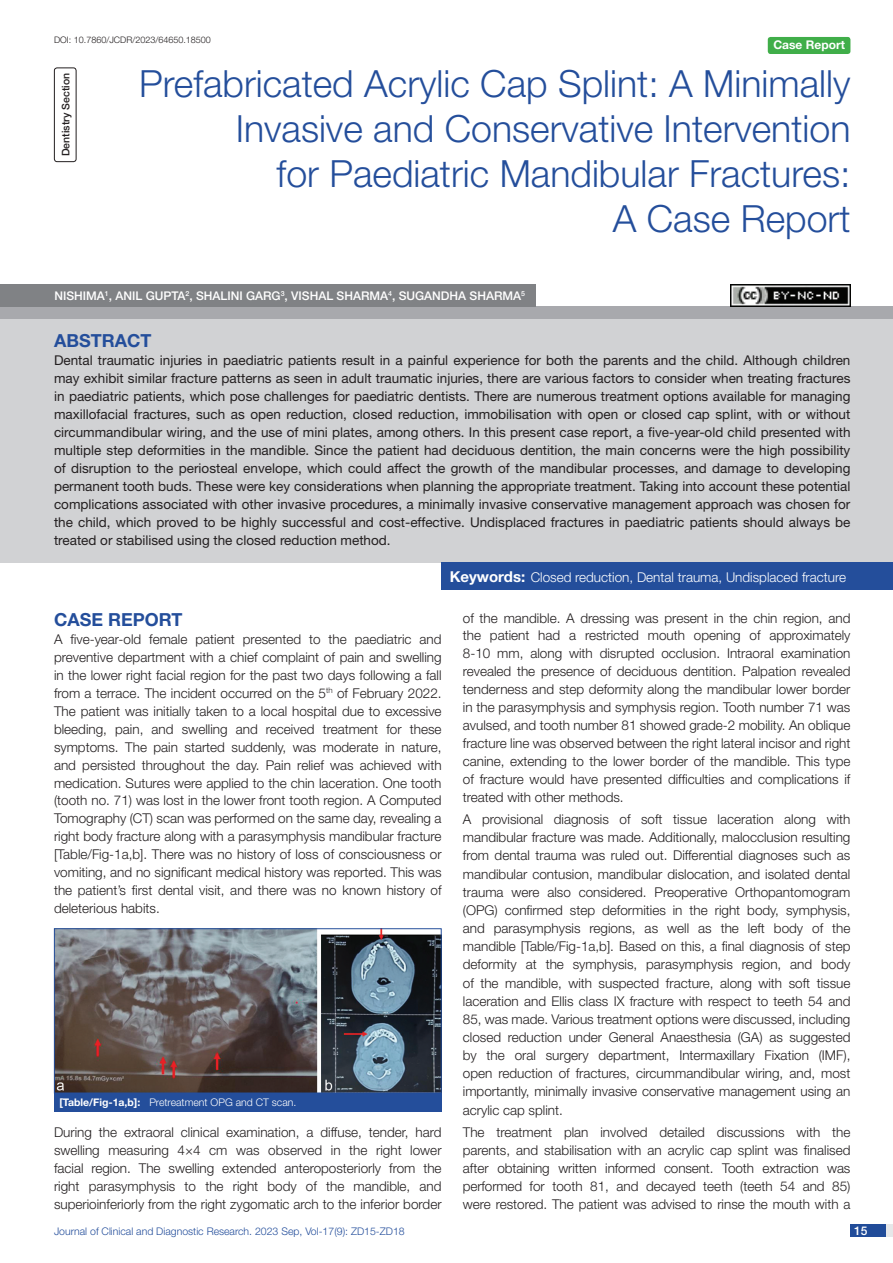
<style>
.page{position:relative;width:893px;height:1263px;background:#fff}
.page>*{position:absolute;margin:0;border:0;box-sizing:border-box;transform-origin:0 0}
.t1{font:300 37.5px/45px "Helvetica Neue";color:#244e9b;text-align:right}
.Heading{font:700 18px "Helvetica Neue";color:#244e9b}
.Abstract_head{font:700 18px "Helvetica Neue";color:#244e9b}
.Body_text{font:300 13.5px/18px "Helvetica Neue";color:#231f20;text-align:justify}
.Abstract_Text{font:13.5px/18px "Helvetica Neue";color:#231f20;text-align:justify}
.Key_words{font:300 13.5px "Helvetica Neue";color:#fff}
.Author{font:500 12px "Helvetica Neue";color:#fff}
.t2{font:700 12px "Helvetica Neue";color:#fff}
.t3{font:300 10.5px "Helvetica Neue";color:#244e9b}
.TABLE_FIG{font:300 10.5px "Helvetica Neue";color:#fff}
.section{font:500 10.5px "Helvetica Neue";color:#231f20}
.DOI{font:300 9px "Helvetica Neue";color:#231f20}
.s1{font-weight:700;font-size:15px}
.s2{font-weight:700}
</style>
<div class="page">
<div style="left:850px;top:1224px;width:43px;height:13px;background:#e6e7e9"></div>
<div style="left:850px;top:1224px;width:35px;height:13px;background:#214c99"></div>
<div style="left:54px;top:68px;width:22px;height:94px;border:1px solid #231f20;border-radius:3px"></div>
<div style="left:768px;top:37px;width:82px;height:17px;background:#40ae49;border-radius:3px"></div>
<div style="left:0;top:307px;width:893px;height:12px;background:#a8a9ad"></div>
<div style="left:0;top:284px;width:535px;height:23px;background:#808285"></div>
<div style="left:0;top:319px;width:893px;height:243px;background:#d1d2d4"></div>
<div style="left:442px;top:562px;width:451px;height:28px;background:#244e9b"></div>
<img style="left:56px;top:930px;width:384px;height:161px">
<div style="left:54px;top:928px;width:388px;height:165px;border:1px solid #244e9b"></div>
<div style="left:54px;top:1092px;width:388px;height:19px;background:#244e9b"></div>
<img style="left:730px;top:284px;width:120px;height:23px">
<p class="DOI" style="left:54px;top:35px;width:158px">DOI: 10.7860/JCDR/2023/64650.18500</p>
<p class="section" style="left:59px;top:156px;width:85px;rotate:-90deg">DENTISTRY SECTION</p>
<p class="t1" style="left:139px;top:60px;width:713px">Prefabricated Acrylic Cap Splint: A Minimally Invasive and Conservative Intervention<br>for Paediatric Mandibular Fractures:<br>A Case Report</p>
<p class="t2" style="left:773px;top:37px;width:73px">Case Report</p>
<p class="Author" style="left:54px;top:289px;width:472px">NISHIMA<sup>1</sup>, AN IL GUPTA<sup>2</sup>, SHALINI GARG <sup>3</sup>, VISHAL SHARMA<sup>4</sup>, SUGANDHA SHARMA<sup>5</sup></p>
<p class="Abstract_head" style="left:54px;top:329px;width:99px">ABSTRACT</p>
<p class="Abstract_Text" style="left:54px;top:351px;width:798px">Dental traumatic injuries in paediatric patients result in a painful experience for both the parents and the child. Although children may exhibit similar fracture patterns as seen in adult traumatic injuries, there are various factors to consider when treating fractures in paediatric patients, which pose challenges for paediatric dentists. There are numerous treatment options available for managing maxillofacial fractures, such as open reduction, closed reduction, immobilisation with open or closed cap splint, with or without circummandibular wiring, and the use of mini plates, among others. In this present case report, a five-year-old child presented with multiple step deformities in the mandible. Since the patient had deciduous dentition, the main concerns were the high possibility of disruption to the periosteal envelope, which could affect the growth of the mandibular processes, and damage to developing permanent tooth buds. These were key considerations when planning the appropriate treatment. Taking into account these potential complications associated with other invasive procedures, a minimally invasive conservative management approach was chosen for the child, which proved to be highly successful and cost-effective. Undisplaced fractures in paediatric patients should always be treated or stabilised using the closed reduction method.</p>
<p class="Key_words" style="left:450px;top:569px;width:398px"><span class="s1">Keywords:</span> Closed reduction, Dental trauma, Undisplaced fracture</p>
<p class="Heading" style="left:54px;top:608px;width:130px">CASE REPORT</p>
<p class="Body_text" style="left:54px;top:630px;width:389px">A five-year-old female patient presented to the paediatric and preventive department with a chief complaint of pain and swelling in the lower right facial region for the past two days following a fall from a terrace. The incident occurred on the 5<sup>th</sup> of February 2022.<br>The patient was initially taken to a local hospital due to excessive bleeding, pain, and swelling and received treatment for these symptoms. The pain started suddenly, was moderate in nature, and persisted throughout the day. Pain relief was achieved with medication. Sutures were applied to the chin laceration. One tooth (tooth no. 71) was lost in the lower front tooth region. A Computed Tomography (CT) scan was performed on the same day, revealing a right body fracture along with a parasymphysis mandibular fracture [Table/Fig-1a,b]. There was no history of loss of consciousness or vomiting, and no significant medical history was reported. This was the patient’s first dental visit, and there was no known history of deleterious habits.</p>
<p class="TABLE_FIG" style="left:59px;top:1096px;width:239px"><span class="s2">[Table/Fig-1a,b]:</span> Pretreatment OPG and CT scan.</p>
<p class="Body_text" style="left:54px;top:1123px;width:389px">During the extraoral clinical examination, a diffuse, tender, hard swelling measuring 4×4 cm was observed in the right lower facial region. The swelling extended anteroposteriorly from the right parasymphysis to the right body of the mandible, and superioinferiorly from the right zygomatic arch to the inferior border</p>
<p class="Body_text" style="left:463px;top:608px;width:389px">of the mandible. A dressing was present in the chin region, and the patient had a restricted mouth opening of approximately 8-10 mm, along with disrupted occlusion. Intraoral examination revealed the presence of deciduous dentition. Palpation revealed tenderness and step deformity along the mandibular lower border in the parasymphysis and symphysis region. Tooth number 71 was avulsed, and tooth number 81 showed grade-2 mobility. An oblique fracture line was observed between the right lateral incisor and right canine, extending to the lower border of the mandible. This type of fracture would have presented difficulties and complications if treated with other methods.</p>
<p class="Body_text" style="left:463px;top:810px;width:389px">A provisional diagnosis of soft tissue laceration along with mandibular fracture was made. Additionally, malocclusion resulting from dental trauma was ruled out. Differential diagnoses such as mandibular contusion, mandibular dislocation, and isolated dental trauma were also considered. Preoperative Orthopantomogram (OPG) confirmed step deformities in the right body, symphysis, and parasymphysis regions, as well as the left body of the mandible [Table/Fig-1a,b]. Based on this, a final diagnosis of step deformity at the symphysis, parasymphysis region, and body of the mandible, with suspected fracture, along with soft tissue laceration and Ellis class IX fracture with respect to teeth 54 and 85, was made. Various treatment options were discussed, including closed reduction under General Anaesthesia (GA) as suggested by the oral surgery department, Intermaxillary Fixation (IMF), open reduction of fractures, circummandibular wiring, and, most importantly, minimally invasive conservative management using an acrylic cap splint.</p>
<p class="Body_text" style="left:463px;top:1123px;width:389px">The treatment plan involved detailed discussions with the parents, and stabilisation with an acrylic cap splint was finalised after obtaining written informed consent. Tooth extraction was performed for tooth 81, and decayed teeth (teeth 54 and 85) were restored. The patient was advised to rinse the mouth with a</p>
<p class="t3" style="left:54px;top:1225px;width:352px">Journal of Clinical and Diagnostic Research. 2023 Sep, Vol-17(9): ZD15-ZD18</p>
<p class="Author" style="left:854px;top:1223px;width:15px">15</p>
</div>
